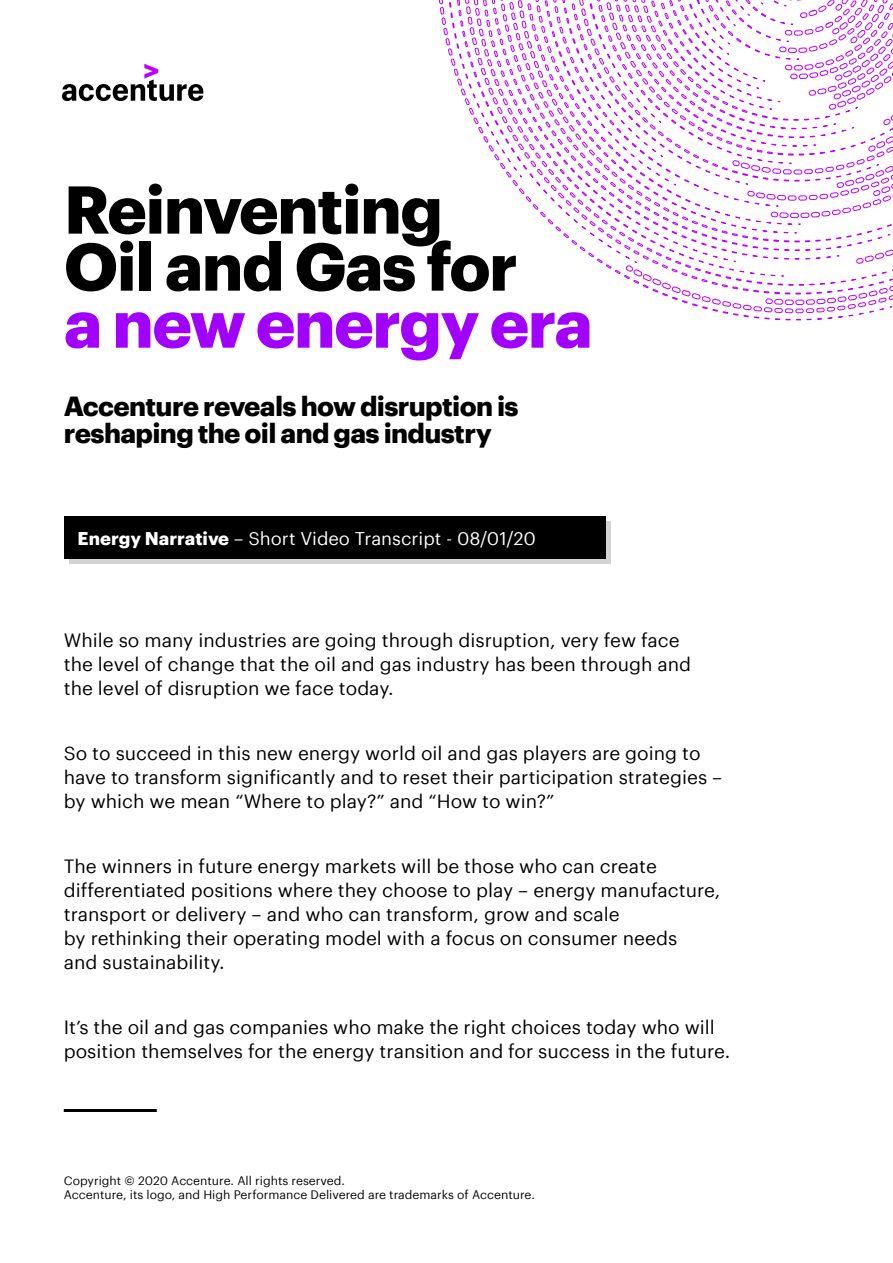
<style>
.page{position:relative;width:893px;height:1263px;background:#fff}
.page>*{position:absolute;margin:0;border:0;box-sizing:border-box;transform-origin:0 0}
.t1{font:700 66px/57px "Graphik";letter-spacing:-.025em;color:#000}
.t2{font:700 66px "Graphik";letter-spacing:-.025em;color:#a100ff}
.t3{font:700 27px/27px "Graphik";letter-spacing:-.025em;color:#000}
.t4{font:18.75px/24px "Graphik";color:#000}
.t5{font:18px "Graphik";color:#fff}
.t6{font:12px/14.4px "Graphik";color:#000}
.s1{font-weight:700}
</style>
<div class="page">
<svg style="left:439px;top:0;width:454px;height:320px"></svg>
<div style="left:69px;top:521px;width:541px;height:43px;background:#d1d3d4"></div>
<div style="left:65px;top:516px;width:541px;height:43px;background:#000"></div>
<hr style="left:64px;top:1109px;width:93px;height:3px;background:#000">
<svg style="left:62px;top:64px;width:141px;height:37px"></svg>
<h1 class="t1" style="left:64px;top:175px;width:456px">Reinventing<br>Oil and Gas for</h1>
<h1 class="t2" style="left:64px;top:273px;width:531px">a new energy era</h1>
<h2 class="t3" style="left:64px;top:390px;width:456px">Accenture reveals how disruption is reshaping the oil and gas industry</h2>
<p class="t5" style="left:78px;top:525px;width:460px"><span class="s1">Energy Narrative</span> – Short Video Transcript - 08/01/20</p>
<p class="t4" style="left:64px;top:626px;width:629px">While so many industries are going through disruption, very few face the level of change that the oil and gas industry has been through and the level of disruption we face today.</p>
<p class="t4" style="left:64px;top:739px;width:660px">So to succeed in this new energy world oil and gas players are going to have to transform significantly and to reset their participation strategies – by which we mean “Where to play?” and “How to win?”</p>
<p class="t4" style="left:64px;top:852px;width:658px">The winners in future energy markets will be those who can create differentiated positions where they choose to play – energy manufacture, transport or delivery – and who can transform, grow and scale<br>by rethinking their operating model with a focus on consumer needs<br>and sustainability.</p>
<p class="t4" style="left:64px;top:1013px;width:668px">It’s the oil and gas companies who make the right choices today who will position themselves for the energy transition and for success in the future.</p>
<p class="t6" style="left:64px;top:1172px;width:473px">Copyright © 2020 Accenture. All rights reserved.<br>Accenture, its logo, and High Performance Delivered are trademarks of Accenture.</p>
</div>
